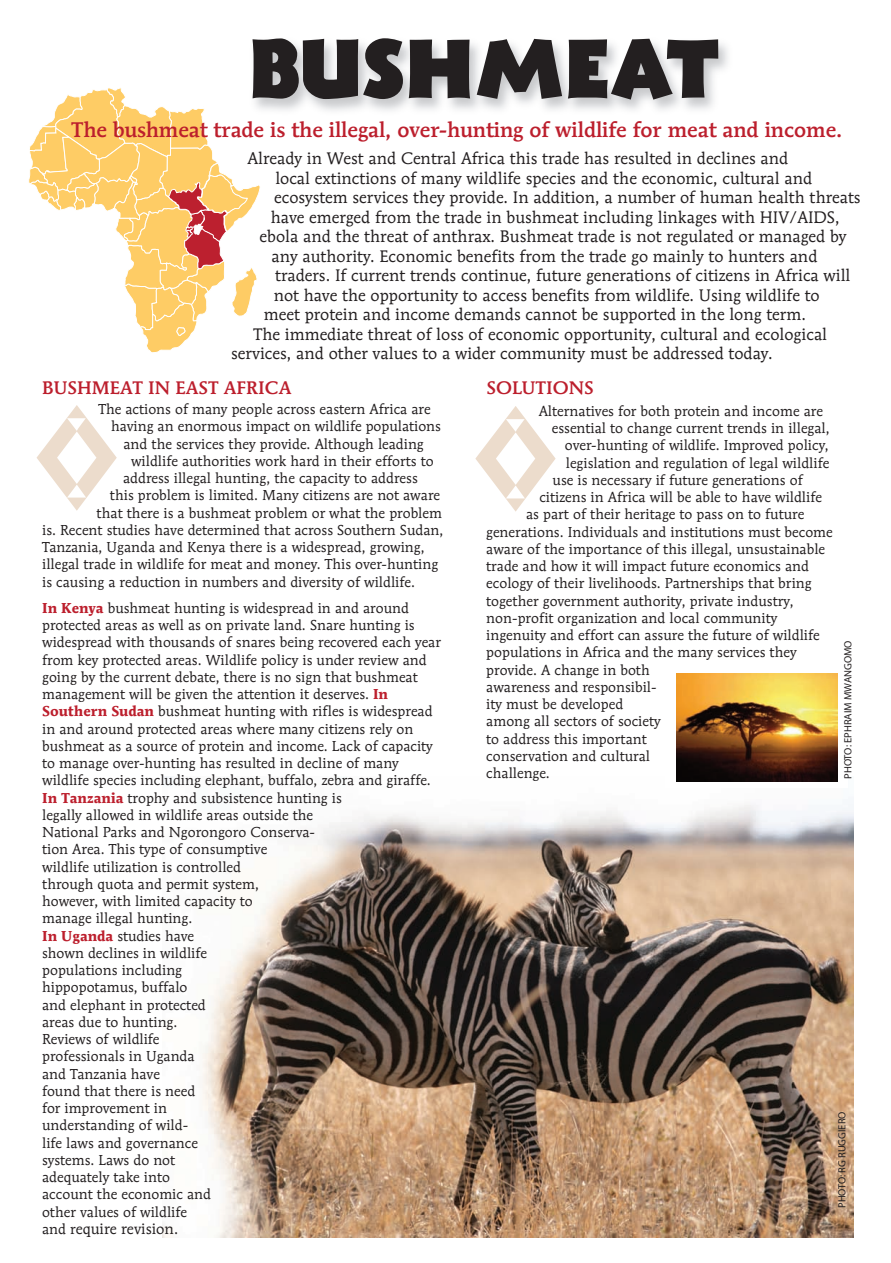
<style>
.page{position:relative;width:891px;height:1263px;background:#fff}
.page>*{position:absolute;margin:0;border:0;box-sizing:border-box;transform-origin:0 0}
.t1{font:900 82.5px "Tambor";color:#231f20}
.t2{font:500 21px "Mendoza Roman";color:#bc1f2d}
.t3{font:500 18px "Mendoza Roman";color:#bc1f2d}
.t4{font:16.5px "Mendoza Roman";color:#231f20}
.t5{font:15px "Mendoza Roman";color:#231f20}
.t6{font:14.25px/17.2px "Mendoza Roman";color:#231f20}
.t7{font:10.5px "Myriad";color:#231f20}
.s1{font-weight:700;color:#bc1f2d}
.s2{font-size:14.25px}
</style>
<div class="page">
<img style="left:163px;top:776px;width:691px;height:461px">
<svg style="left:29px;top:87px;width:231px;height:266px"></svg>
<div style="left:665px;top:668px;width:183px;height:120px;background:#fff"></div>
<img style="left:676px;top:673px;width:161px;height:108px">
<svg style="left:37px;top:405px;width:80px;height:105px"></svg>
<svg style="left:475px;top:406px;width:81px;height:105px"></svg>
<h1 class="t1" style="left:249px;top:21px;width:471px">BUSHMEAT</h1>
<h2 class="t2" style="left:71px;top:122px;width:773px">The bushmeat trade is the illegal, over-hunting of wildlife for meat and income.</h2>
<p class="t4" style="left:248px;top:152px;width:542px">Already in West and Central Africa this trade has resulted in declines and</p>
<p class="t4" style="left:275px;top:171px;width:538px">local extinctions of many wildlife species and the economic, cultural and</p>
<p class="t4" style="left:274px;top:191px;width:588px">ecosystem services they provide. In addition, a number of human health threats</p>
<p class="t4" style="left:271px;top:210px;width:570px">have emerged from the trade in bushmeat including linkages with HIV/AIDS,</p>
<p class="t4" style="left:260px;top:230px;width:589px">ebola and the threat of anthrax. Bushmeat trade is not regulated or managed by</p>
<p class="t4" style="left:272px;top:249px;width:547px">any authority. Economic benefits from the trade go mainly to hunters and</p>
<p class="t4" style="left:275px;top:269px;width:577px">traders. If current trends continue, future generations of citizens in Africa will</p>
<p class="t4" style="left:274px;top:288px;width:548px">not have the opportunity to access benefits from wildlife. Using wildlife to</p>
<p class="t4" style="left:264px;top:308px;width:544px">meet protein and income demands cannot be supported in the long term.</p>
<p class="t4" style="left:254px;top:327px;width:575px">The immediate threat of loss of economic opportunity, cultural and ecological</p>
<p class="t4" style="left:231px;top:347px;width:543px">services, and other values to a wider community must be addressed today.</p>
<p class="t3" style="left:486px;top:380px;width:109px">SOLUTIONS</p>
<p class="t6" style="left:539px;top:403px;width:286px">Alternatives for both protein and income are</p>
<p class="t6" style="left:552px;top:420px;width:279px">essential to change current trends in illegal,</p>
<p class="t6" style="left:565px;top:438px;width:265px">over-hunting of wildlife. Improved policy,</p>
<p class="t6" style="left:566px;top:455px;width:265px">legislation and regulation of legal wildlife</p>
<p class="t6" style="left:553px;top:472px;width:252px">use is necessary if future generations of</p>
<p class="t6" style="left:539px;top:489px;width:284px">citizens in Africa will be able to have wildlife</p>
<p class="t6" style="left:526px;top:507px;width:280px">as part of their heritage to pass on to future</p>
<p class="t6" style="left:486px;top:524px;width:348px">generations. Individuals and institutions must become</p>
<p class="t6" style="left:486px;top:541px;width:340px">aware of the importance of this illegal, unsustainable</p>
<p class="t6" style="left:486px;top:558px;width:324px">trade and how it will impact future economics and</p>
<p class="t6" style="left:486px;top:576px;width:327px">ecology of their livelihoods. Partnerships that bring</p>
<p class="t6" style="left:486px;top:593px;width:309px">together government authority, private industry,</p>
<p class="t6" style="left:486px;top:610px;width:293px">non-profit organization and local community</p>
<p class="t6" style="left:486px;top:627px;width:335px">ingenuity and effort can assure the future of wildlife</p>
<p class="t6" style="left:486px;top:644px;width:312px">populations in Africa and the many services they</p>
<p class="t6" style="left:486px;top:662px;width:165px">provide. A change in both</p>
<p class="t6" style="left:486px;top:679px;width:172px">awareness and responsibil-</p>
<p class="t6" style="left:486px;top:696px;width:138px">ity must be developed</p>
<p class="t6" style="left:486px;top:713px;width:176px">among all sectors of society</p>
<p class="t6" style="left:486px;top:731px;width:162px">to address this important</p>
<p class="t6" style="left:486px;top:748px;width:165px">conservation and cultural</p>
<p class="t6" style="left:486px;top:765px;width:65px">challenge.</p>
<p class="t3" style="left:42px;top:380px;width:251px">BUSHMEAT IN EAST AFRICA</p>
<p class="t6" style="left:98px;top:401px;width:334px">The actions of many people across eastern Africa are</p>
<p class="t6" style="left:111px;top:419px;width:332px">having an enormous impact on wildlife populations</p>
<p class="t6" style="left:124px;top:436px;width:302px">and the services they provide. Although leading</p>
<p class="t6" style="left:131px;top:453px;width:304px">wildlife authorities work hard in their efforts to</p>
<p class="t6" style="left:123px;top:470px;width:296px">address illegal hunting, the capacity to address</p>
<p class="t6" style="left:110px;top:488px;width:332px">this problem is limited. Many citizens are not aware</p>
<p class="t6" style="left:97px;top:505px;width:347px">that there is a bushmeat problem or what the problem</p>
<p class="t6" style="left:42px;top:522px;width:403px">is. Recent studies have determined that across Southern Sudan,</p>
<p class="t6" style="left:42px;top:539px;width:384px">Tanzania, Uganda and Kenya there is a widespread, growing,</p>
<p class="t6" style="left:42px;top:557px;width:398px">illegal trade in wildlife for meat and money. This over-hunting</p>
<p class="t6" style="left:42px;top:574px;width:374px">is causing a reduction in numbers and diversity of wildlife.</p>
<p class="t6" style="left:42px;top:600px;width:400px"><span class="s1">In Kenya</span> bushmeat hunting is widespread in and around protected areas as well as on private land. Snare hunting is widespread with thousands of snares being recovered each year from key protected areas. Wildlife policy is under review and going by the current debate, there is no sign that bushmeat management will be given the attention it deserves. <span class="s1">In Southern Sudan</span> bushmeat hunting with rifles is widespread in and around protected areas where many citizens rely on bushmeat as a source of protein and income. Lack of capacity to manage over-hunting has resulted in decline of many wildlife species including elephant, buffalo, zebra and giraffe.<br><span class="s1">In Tanzania</span> trophy and subsistence hunting is<br>legally allowed in wildlife areas outside the<br>National Parks and Ngorongoro Conserva-<br>tion Area. This type of consumptive<br>wildlife utilization is controlled<br>through quota and permit system,<br>however, with limited capacity to<br>manage illegal hunting.<br><span class="s1">In Uganda</span> studies have<br>shown declines in wildlife<br>populations including<br>hippopotamus, buffalo<br>and elephant in protected<br>areas due to hunting.<br>Reviews of wildlife<br>professionals in Uganda<br>and Tanzania have<br>found that there is need<br>for improvement in<br>understanding of wild-<br>life laws and governance<br>systems. Laws do not<br>adequately take into<br>account the economic and<br>other values of wildlife</p>
<p class="t5" style="left:42px;top:1222px;width:138px"><span class="s2">and r</span>equire revision.</p>
<p class="t7" style="left:844px;top:778px;width:140px;rotate:-90deg">PHOTO: EPHRAIM MWANGOMO</p>
<p class="t7" style="left:838px;top:1207px;width:98px;rotate:-90deg">PHOTO: RG RUGGIERO</p>
</div>
